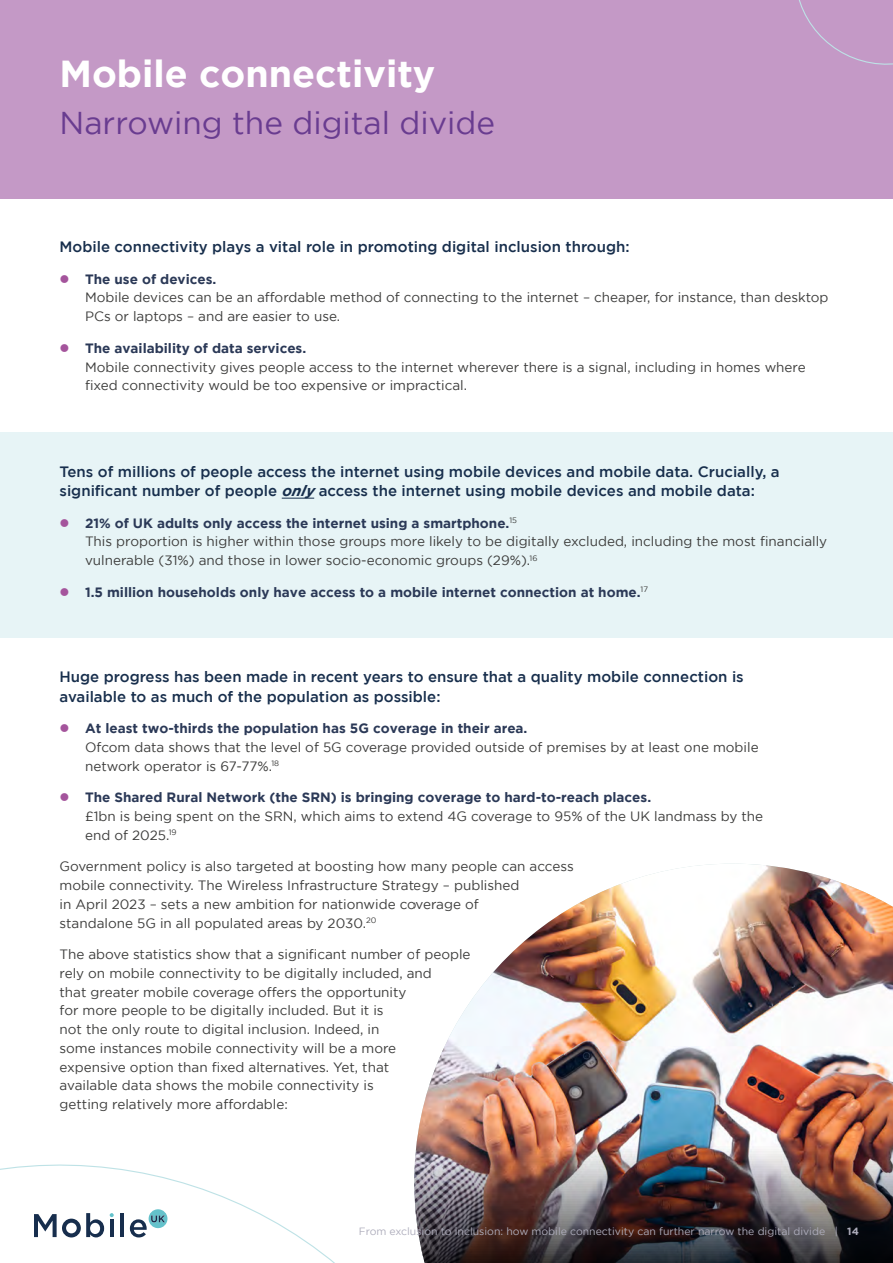
<style>
.page{position:relative;width:893px;height:1263px;background:#fff}
.page>*{position:absolute;margin:0;border:0;box-sizing:border-box;transform-origin:0 0}
.t1{font:700 37.5px "Gotham";color:#fff}
.t2{font:31.5px "Gotham";color:#693c90}
.t3{font:500 15px/19.5px "Gotham";color:#172e4c}
.t4{font:13.5px/18.8px "Gotham";color:#3c3c3b}
.t5{font:700 13.5px "Gotham";color:#2b3957}
.t6{font:10.5px "Gotham";color:#aeadbc}
.s1{color:#a4549c}
.s2{font-weight:700;color:#2b3957}
.s3{font-weight:700;font-style:italic}
.s4{font-weight:700}
</style>
<div class="page">
<div style="left:0;top:432px;width:893px;height:205px;background:#e7f4f6"></div>
<div style="left:0;top:0;width:893px;height:199px;background:#c499c6"></div>
<hr style="left:282px;top:498px;width:32px;height:1px;background:#172e4c">
<img style="left:424px;top:864px;width:469px;height:399px">
<svg style="left:0;top:1104px;width:554px;height:159px"></svg>
<svg style="left:799px;top:0;width:94px;height:65px"></svg>
<hr style="left:110px;top:1220px;width:4px;height:17px;background:#172e4d">
<hr style="left:120px;top:1213px;width:4px;height:24px;background:#172e4d">
<svg style="left:34px;top:1213px;width:70px;height:24px"></svg>
<svg style="left:130px;top:1209px;width:37px;height:28px"></svg>
<svg style="left:110px;top:1213px;width:4px;height:4px"></svg>
<h1 class="t1" style="left:60px;top:52px;width:377px">Mobile connectivity</h1>
<h2 class="t2" style="left:60px;top:105px;width:437px">Narrowing the digital divide</h2>
<p class="t3" style="left:60px;top:237px;width:572px">Mobile connectivity plays a vital role in promoting digital inclusion through:</p>
<p class="t4" style="left:85px;top:269px;width:745px;text-indent:-26px"><span class="s1">●</span> <span class="s2">The use of devices.<br></span>Mobile devices can be an affordable method of connecting to the internet – cheaper, for instance, than desktop<br>PCs or laptops – and are easier to use.</p>
<p class="t4" style="left:85px;top:338px;width:722px;text-indent:-26px"><span class="s1">●</span> <span class="s2">The availability of data services.<br></span>Mobile connectivity gives people access to the internet wherever there is a signal, including in homes where fixed connectivity would be too expensive or impractical.</p>
<p class="t3" style="left:60px;top:461px;width:722px">Tens of millions of people access the internet using mobile devices and mobile data. Crucially, a significant number of people <span class="s3">only</span> access the internet using mobile devices and mobile data:</p>
<p class="t4" style="left:85px;top:513px;width:744px;text-indent:-26px"><span class="s1">●</span> <span class="s2">21% of UK adults only access the internet using a smartphone.</span><sup>15<br></sup>This proportion is higher within those groups more likely to be digitally excluded, including the most financially vulnerable (31%) and those in lower socio-economic groups (29%).<sup>16</sup></p>
<p class="t5" style="left:60px;top:584px;width:590px"><span class="s1">●</span> 1.5 million households only have access to a mobile internet connection at home.<sup>17</sup></p>
<p class="t3" style="left:60px;top:667px;width:686px">Huge progress has been made in recent years to ensure that a quality mobile connection is available to as much of the population as possible:</p>
<p class="t4" style="left:85px;top:719px;width:675px;text-indent:-26px"><span class="s1">●</span> <span class="s2">At least two-thirds the population has 5G coverage in their area.<br></span>Ofcom data shows that the level of 5G coverage provided outside of premises by at least one mobile network operator is 67-77%.<sup>18</sup></p>
<p class="t4" style="left:85px;top:788px;width:680px;text-indent:-26px"><span class="s1">●</span> <span class="s2">The Shared Rural Network (the SRN) is bringing coverage to hard-to-reach places.<br></span>£1bn is being spent on the SRN, which aims to extend 4G coverage to 95% of the UK landmass by the end of 2025.<sup>19</sup></p>
<p class="t4" style="left:60px;top:857px;width:516px">Government policy is also targeted at boosting how many people can access mobile connectivity. The Wireless Infrastructure Strategy – published<br>in April 2023 – sets a new ambition for nationwide coverage of<br>standalone 5G in all populated areas by 2030.<sup>20</sup></p>
<p class="t4" style="left:60px;top:945px;width:413px">The above statistics show that a significant number of people rely on mobile connectivity to be digitally included, and<br>that greater mobile coverage offers the opportunity<br>for more people to be digitally included. But it is<br>not the only route to digital inclusion. Indeed, in<br>some instances mobile connectivity will be a more<br>expensive option than fixed alternatives. Yet, that<br>available data shows the mobile connectivity is<br>getting relatively more affordable:</p>
<p class="t6" style="left:359px;top:1225px;width:502px">From exclusion to inclusion: how mobile connectivity can further narrow the digital divide | <span class="s4">14</span></p>
</div>
